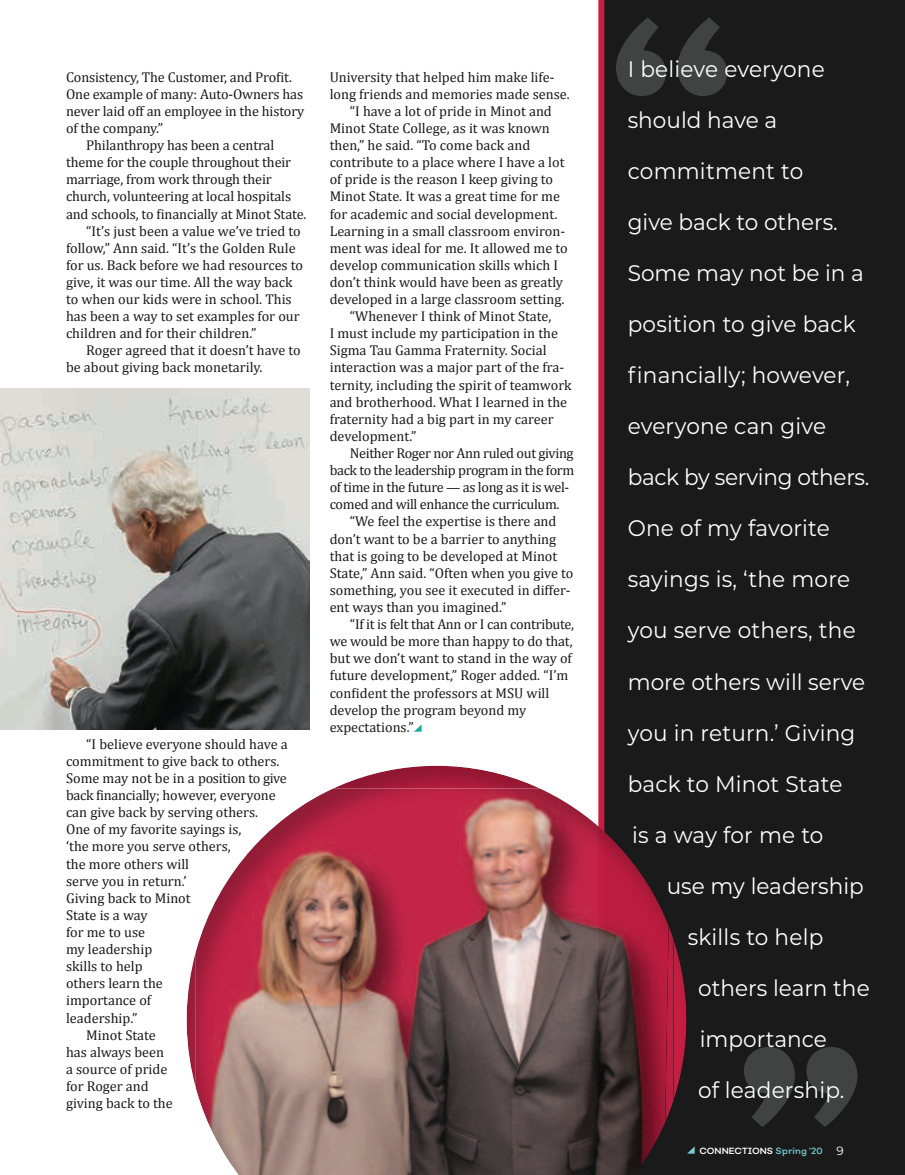
<style>
.page{position:relative;width:905px;height:1175px;background:#fff}
.page>*{position:absolute;margin:0;border:0;box-sizing:border-box;transform-origin:0 0}
.t1{font:22.5px "Montserrat";color:#fff;scale:.96 1}
.t2{font:14.25px "Cambria";color:#1a1a1a}
.t3{font:14.25px "Cambria";letter-spacing:-.025em;color:#1a1a1a}
.t4{font:14.25px "Cambria";letter-spacing:-.02em;color:#1a1a1a}
.t5{font:9px "Nutmeg";color:#fff}
.s1{color:#78c9d2}
.s2{font-family:"Montserrat";font-size:12px}
</style>
<div class="page">
<div style="left:598px;top:0;width:306px;height:1174px;background:#1a1a1a"></div>
<svg style="left:743px;top:1046px;width:114px;height:81px;background:#2f3130"></svg>
<svg style="left:616px;top:17px;width:111px;height:79px;background:#2f3130"></svg>
<svg style="left:414px;top:725px;width:7px;height:6px"></svg>
<img style="left:0;top:388px;width:309px;height:341px">
<div style="left:186px;top:763px;width:501px;height:411px;background:#1a1a1a;opacity:.3"></div>
<svg style="left:687px;top:1146px;width:7px;height:7px"></svg>
<p class="t2" style="left:66px;top:68px;width:227px">Consistency, The Customer, and Profit.</p>
<p class="t2" style="left:66px;top:85px;width:238px">One example of many: Auto-Owners has</p>
<p class="t2" style="left:66px;top:103px;width:240px">never laid off an employee in the history</p>
<p class="t2" style="left:66px;top:120px;width:99px">of the company.”</p>
<p class="t2" style="left:86px;top:137px;width:189px">Philanthropy has been a central</p>
<p class="t2" style="left:66px;top:154px;width:227px">theme for the couple throughout their</p>
<p class="t2" style="left:66px;top:171px;width:207px">marriage, from work through their</p>
<p class="t2" style="left:66px;top:188px;width:227px">church, volunteering at local hospitals</p>
<p class="t2" style="left:66px;top:205px;width:242px">and schools, to financially at Minot State.</p>
<p class="t2" style="left:86px;top:222px;width:216px">“It’s just been a value we’ve tried to</p>
<p class="t2" style="left:66px;top:239px;width:231px">follow,” Ann said. “It’s the Golden Rule</p>
<p class="t2" style="left:66px;top:256px;width:239px">for us. Back before we had resources to</p>
<p class="t2" style="left:66px;top:274px;width:228px">give, it was our time. All the way back</p>
<p class="t2" style="left:66px;top:291px;width:227px">to when our kids were in school. This</p>
<p class="t2" style="left:66px;top:308px;width:235px">has been a way to set examples for our</p>
<p class="t2" style="left:66px;top:325px;width:192px">children and for their children.”</p>
<p class="t2" style="left:86px;top:342px;width:216px">Roger agreed that it doesn’t have to</p>
<p class="t2" style="left:66px;top:359px;width:198px">be about giving back monetarily.</p>
<p class="t2" style="left:86px;top:735px;width:203px">“I believe everyone should have a</p>
<p class="t2" style="left:66px;top:752px;width:215px">commitment to give back to others.</p>
<p class="t4" style="left:66px;top:769px;width:222px">Some may not be in a position to give</p>
<p class="t4" style="left:66px;top:787px;width:211px">back financially; however, everyone</p>
<p class="t2" style="left:66px;top:804px;width:194px">can give back by serving others.</p>
<p class="t2" style="left:66px;top:821px;width:177px">One of my favorite sayings is,</p>
<p class="t2" style="left:66px;top:838px;width:166px">‘the more you serve others,</p>
<p class="t2" style="left:66px;top:855px;width:125px">the more others will</p>
<p class="t2" style="left:66px;top:872px;width:122px">serve you in return.’</p>
<p class="t2" style="left:66px;top:889px;width:126px">Giving back to Minot</p>
<p class="t2" style="left:66px;top:906px;width:83px">State is a way</p>
<p class="t2" style="left:66px;top:923px;width:81px">for me to use</p>
<p class="t2" style="left:66px;top:940px;width:88px">my leadership</p>
<p class="t2" style="left:66px;top:958px;width:78px">skills to help</p>
<p class="t2" style="left:66px;top:975px;width:98px">others learn the</p>
<p class="t2" style="left:66px;top:992px;width:87px">importance of</p>
<p class="t2" style="left:66px;top:1009px;width:73px">leadership.”</p>
<p class="t2" style="left:86px;top:1026px;width:71px">Minot State</p>
<p class="t2" style="left:66px;top:1043px;width:100px">has always been</p>
<p class="t2" style="left:66px;top:1060px;width:103px">a source of pride</p>
<p class="t2" style="left:66px;top:1077px;width:84px">for Roger and</p>
<p class="t2" style="left:66px;top:1094px;width:108px">giving back to the</p>
<p class="t2" style="left:330px;top:68px;width:226px">University that helped him make life-</p>
<p class="t2" style="left:330px;top:85px;width:241px">long friends and memories made sense.</p>
<p class="t2" style="left:350px;top:103px;width:203px">“I have a lot of pride in Minot and</p>
<p class="t2" style="left:330px;top:120px;width:222px">Minot State College, as it was known</p>
<p class="t2" style="left:330px;top:137px;width:202px">then,” he said. “To come back and</p>
<p class="t2" style="left:330px;top:154px;width:236px">contribute to a place where I have a lot</p>
<p class="t2" style="left:330px;top:171px;width:225px">of pride is the reason I keep giving to</p>
<p class="t2" style="left:330px;top:188px;width:232px">Minot State. It was a great time for me</p>
<p class="t2" style="left:330px;top:205px;width:229px">for academic and social development.</p>
<p class="t2" style="left:330px;top:222px;width:237px">Learning in a small classroom environ-</p>
<p class="t2" style="left:330px;top:239px;width:239px">ment was ideal for me. It allowed me to</p>
<p class="t2" style="left:330px;top:256px;width:230px">develop communication skills which I</p>
<p class="t2" style="left:330px;top:274px;width:235px">don’t think would have been as greatly</p>
<p class="t2" style="left:330px;top:291px;width:236px">developed in a large classroom setting.</p>
<p class="t2" style="left:350px;top:308px;width:203px">“Whenever I think of Minot State,</p>
<p class="t2" style="left:330px;top:325px;width:230px">I must include my participation in the</p>
<p class="t2" style="left:330px;top:342px;width:218px">Sigma Tau Gamma Fraternity. Social</p>
<p class="t2" style="left:330px;top:359px;width:236px">interaction was a major part of the fra-</p>
<p class="t2" style="left:330px;top:376px;width:243px">ternity, including the spirit of teamwork</p>
<p class="t2" style="left:330px;top:393px;width:239px">and brotherhood. What I learned in the</p>
<p class="t2" style="left:330px;top:410px;width:225px">fraternity had a big part in my career</p>
<p class="t2" style="left:330px;top:427px;width:88px">development.”</p>
<p class="t3" style="left:350px;top:445px;width:225px">Neither Roger nor Ann ruled out giving</p>
<p class="t3" style="left:330px;top:462px;width:246px">back to the leadership program in the form</p>
<p class="t3" style="left:330px;top:479px;width:241px">of time in the future — as long as it is wel-</p>
<p class="t3" style="left:330px;top:496px;width:231px">comed and will enhance the curriculum.</p>
<p class="t2" style="left:350px;top:513px;width:208px">“We feel the expertise is there and</p>
<p class="t2" style="left:330px;top:530px;width:228px">don’t want to be a barrier to anything</p>
<p class="t2" style="left:330px;top:547px;width:229px">that is going to be developed at Minot</p>
<p class="t2" style="left:330px;top:564px;width:245px">State,” Ann said. “Often when you give to</p>
<p class="t2" style="left:330px;top:581px;width:242px">something, you see it executed in differ-</p>
<p class="t2" style="left:330px;top:598px;width:178px">ent ways than you imagined.”</p>
<p class="t4" style="left:350px;top:616px;width:226px">“If it is felt that Ann or I can contribute,</p>
<p class="t2" style="left:330px;top:633px;width:244px">we would be more than happy to do that,</p>
<p class="t2" style="left:330px;top:650px;width:244px">but we don’t want to stand in the way of</p>
<p class="t2" style="left:330px;top:667px;width:240px">future development,” Roger added. “I’m</p>
<p class="t2" style="left:330px;top:684px;width:221px">confident the professors at MSU will</p>
<p class="t2" style="left:330px;top:701px;width:198px">develop the program beyond my</p>
<p class="t2" style="left:330px;top:718px;width:86px">expectations.”</p>
<h1 class="t1" style="left:627px;top:54px;width:207px">I believe everyone</h1>
<h1 class="t1" style="left:627px;top:105px;width:157px">should have a</h1>
<h1 class="t1" style="left:627px;top:156px;width:184px">commitment to</h1>
<h1 class="t1" style="left:627px;top:207px;width:220px">give back to others.</h1>
<h1 class="t1" style="left:627px;top:258px;width:247px">Some may not be in a</h1>
<h1 class="t1" style="left:627px;top:309px;width:239px">position to give back</h1>
<h1 class="t1" style="left:627px;top:360px;width:233px">financially; however,</h1>
<h1 class="t1" style="left:627px;top:411px;width:208px">everyone can give</h1>
<h1 class="t1" style="left:627px;top:462px;width:253px">back by serving others.</h1>
<h1 class="t1" style="left:627px;top:513px;width:212px">One of my favorite</h1>
<h1 class="t1" style="left:627px;top:564px;width:233px">sayings is, ‘the more</h1>
<h1 class="t1" style="left:627px;top:615px;width:239px">you serve others, the</h1>
<h1 class="t1" style="left:627px;top:666px;width:249px">more others will serve</h1>
<h1 class="t1" style="left:627px;top:717px;width:239px">you in return.’ Giving</h1>
<h1 class="t1" style="left:627px;top:768px;width:225px">back to Minot State</h1>
<h1 class="t1" style="left:632px;top:819px;width:201px">is a way for me to</h1>
<h1 class="t1" style="left:666px;top:870px;width:207px">use my leadership</h1>
<h1 class="t1" style="left:687px;top:921px;width:143px">skills to help</h1>
<h1 class="t1" style="left:698px;top:972px;width:180px">others learn the</h1>
<h1 class="t1" style="left:699px;top:1023px;width:134px">importance</h1>
<h1 class="t1" style="left:698px;top:1074px;width:154px">of leadership.</h1>
<p class="t5" style="left:699px;top:1144px;width:146px">CONNECTIONS <span class="s1">Spring ’20</span> <span class="s2">9</span></p>
</div>
